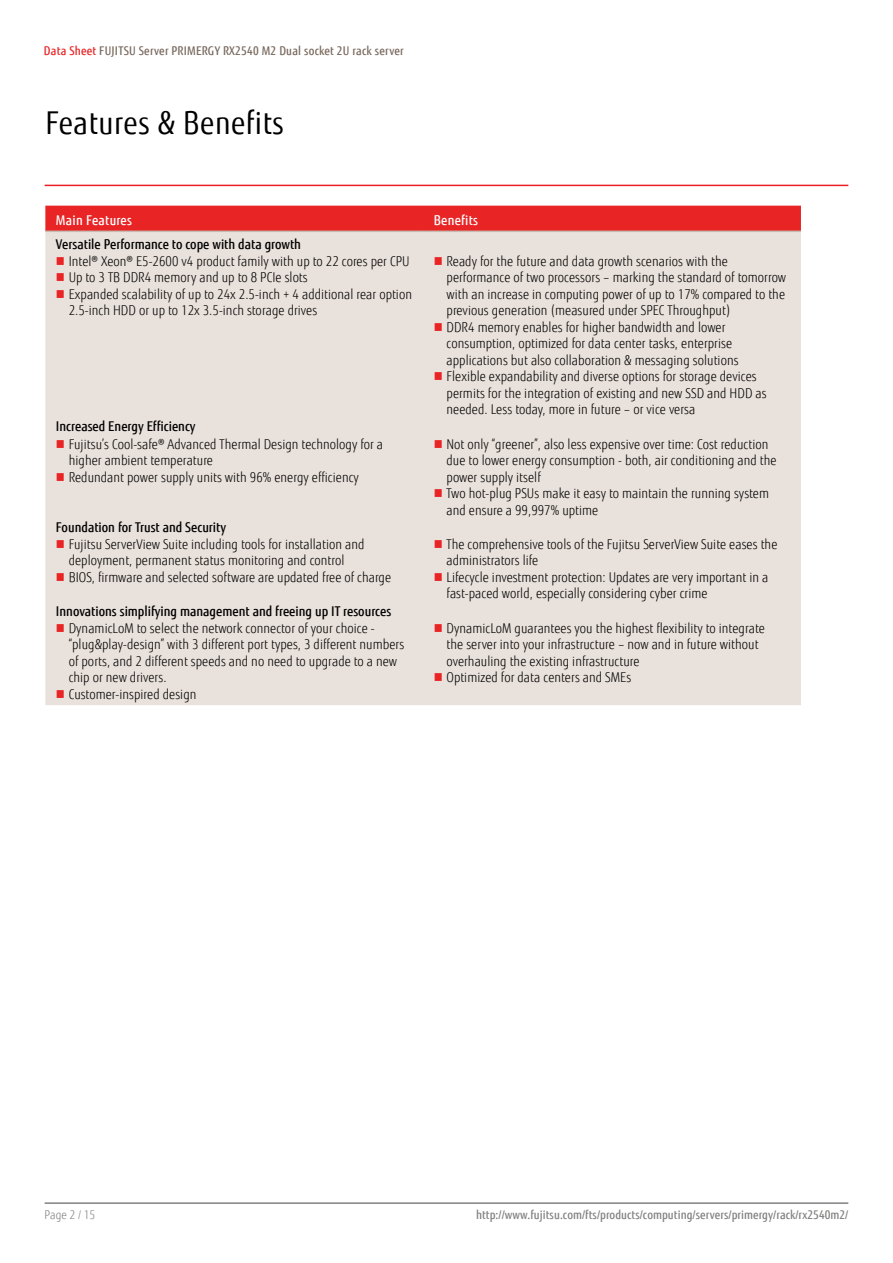
<style>
.page{position:relative;width:893px;height:1263px;background:#fff}
.page>*{position:absolute;margin:0;border:0;box-sizing:border-box;transform-origin:0 0}
.t1{font:31.5px "Fujitsu Sans";letter-spacing:.02em;color:#000;scale:.9 1}
.t2{font:300 13.5px/16.5px "Fujitsu Sans";letter-spacing:.005em;color:#000;scale:.9 1}
.t3{font:500 13.5px "Fujitsu Sans";color:#000;scale:.9 1}
.t4{font:500 13.5px "Fujitsu Sans";letter-spacing:.02em;color:#fff;scale:.9 1}
.t5{font:500 12px "Fujitsu Sans";letter-spacing:.005em;color:#818280;scale:.9 1}
.t6{font:500 12px "Fujitsu Sans";letter-spacing:.02em;color:#79695e;scale:.9 1}
.t7{font:300 12px "Fujitsu Sans";letter-spacing:.005em;color:#818280;scale:.9 1}
.s1{color:#e92425}
</style>
<div class="page">
<hr style="left:45px;top:1202px;width:803px;height:2px;background:#818280">
<div style="left:45px;top:206px;width:756px;height:25px;background:#e92425"></div>
<div style="left:45px;top:232px;width:756px;height:473px;background:#e9e1db"></div>
<hr style="left:45px;top:231px;width:378px;height:1px;background:#c9bbb0">
<hr style="left:423px;top:231px;width:378px;height:1px;background:#c9bbb0">
<hr style="left:45px;top:185px;width:803px;height:1px;background:#ed1d24">
<svg style="left:57px;top:257px;width:7px;height:8px"></svg>
<svg style="left:57px;top:273px;width:7px;height:8px"></svg>
<svg style="left:57px;top:290px;width:7px;height:8px"></svg>
<svg style="left:435px;top:257px;width:7px;height:8px"></svg>
<svg style="left:435px;top:323px;width:7px;height:8px"></svg>
<svg style="left:435px;top:372px;width:7px;height:8px"></svg>
<svg style="left:57px;top:440px;width:7px;height:7px"></svg>
<svg style="left:57px;top:473px;width:7px;height:7px"></svg>
<svg style="left:435px;top:440px;width:7px;height:7px"></svg>
<svg style="left:435px;top:489px;width:7px;height:8px"></svg>
<svg style="left:57px;top:540px;width:7px;height:8px"></svg>
<svg style="left:57px;top:573px;width:7px;height:8px"></svg>
<svg style="left:435px;top:540px;width:7px;height:8px"></svg>
<svg style="left:435px;top:573px;width:7px;height:8px"></svg>
<svg style="left:57px;top:624px;width:7px;height:8px"></svg>
<svg style="left:57px;top:690px;width:7px;height:8px"></svg>
<svg style="left:435px;top:624px;width:7px;height:8px"></svg>
<svg style="left:435px;top:673px;width:7px;height:8px"></svg>
<p class="t6" style="left:44px;top:43px;width:401px"><span class="s1">Data Sheet</span> FUJITSU Server PRIMERGY RX2540 M2 Dual socket 2U rack server</p>
<h1 class="t1" style="left:45px;top:104px;width:267px">Features &amp; Benefits</h1>
<p class="t4" style="left:56px;top:212px;width:86px">Main Features</p>
<p class="t4" style="left:434px;top:212px;width:51px">Benefits</p>
<p class="t3" style="left:56px;top:235px;width:274px">Versatile Performance to cope with data growth</p>
<p class="t2" style="left:69px;top:253px;width:383px">Intel® Xeon® E5-2600 v4 product family with up to 22 cores per CPU Up to 3 TB DDR4 memory and up to 8 PCIe slots<br>Expanded scalability of up to 24x 2.5-inch + 4 additional rear option 2.5-inch HDD or up to 12x 3.5-inch storage drives</p>
<p class="t2" style="left:447px;top:253px;width:379px">Ready for the future and data growth scenarios with the performance of two processors – marking the standard of tomorrow with an increase in computing power of up to 17% compared to the previous generation (measured under SPEC Throughput)<br>DDR4 memory enables for higher bandwidth and lower consumption, optimized for data center tasks, enterprise applications but also collaboration &amp; messaging solutions<br>Flexible expandability and diverse options for storage devices permits for the integration of existing and new SSD and HDD as needed. Less today, more in future – or vice versa</p>
<p class="t3" style="left:56px;top:418px;width:157px">Increased Energy Efficiency</p>
<p class="t2" style="left:69px;top:436px;width:351px">Fujitsu’s Cool-safe® Advanced Thermal Design technology for a higher ambient temperature<br>Redundant power supply units with 96% energy efficiency</p>
<p class="t2" style="left:447px;top:436px;width:368px">Not only “greener”, also less expensive over time: Cost reduction due to lower energy consumption - both, air conditioning and the power supply itself<br>Two hot-plug PSUs make it easy to maintain the running system and ensure a 99,997% uptime</p>
<p class="t3" style="left:56px;top:518px;width:191px">Foundation for Trust and Security</p>
<p class="t2" style="left:69px;top:536px;width:360px">Fujitsu ServerView Suite including tools for installation and deployment, permanent status monitoring and control<br>BIOS, firmware and selected software are updated free of charge</p>
<p class="t2" style="left:447px;top:536px;width:369px">The comprehensive tools of the Fujitsu ServerView Suite eases the administrators life<br>Lifecycle investment protection: Updates are very important in a fast-paced world, especially considering cyber crime</p>
<p class="t3" style="left:56px;top:602px;width:374px">Innovations simplifying management and freeing up IT resources</p>
<p class="t2" style="left:69px;top:620px;width:374px">DynamicLoM to select the network connector of your choice - “plug&amp;play-design” with 3 different port types, 3 different numbers of ports, and 2 different speeds and no need to upgrade to a new chip or new drivers.<br>Customer-inspired design</p>
<p class="t2" style="left:447px;top:620px;width:355px">DynamicLoM guarantees you the highest flexibility to integrate the server into your infrastructure – now and in future without overhauling the existing infrastructure<br>Optimized for data centers and SMEs</p>
<p class="t7" style="left:45px;top:1208px;width:58px">Page 2 / 15</p>
<p class="t5" style="left:476px;top:1208px;width:415px">http://www.fujitsu.com/fts/products/computing/servers/primergy/rack/rx2540m2/</p>
</div>
